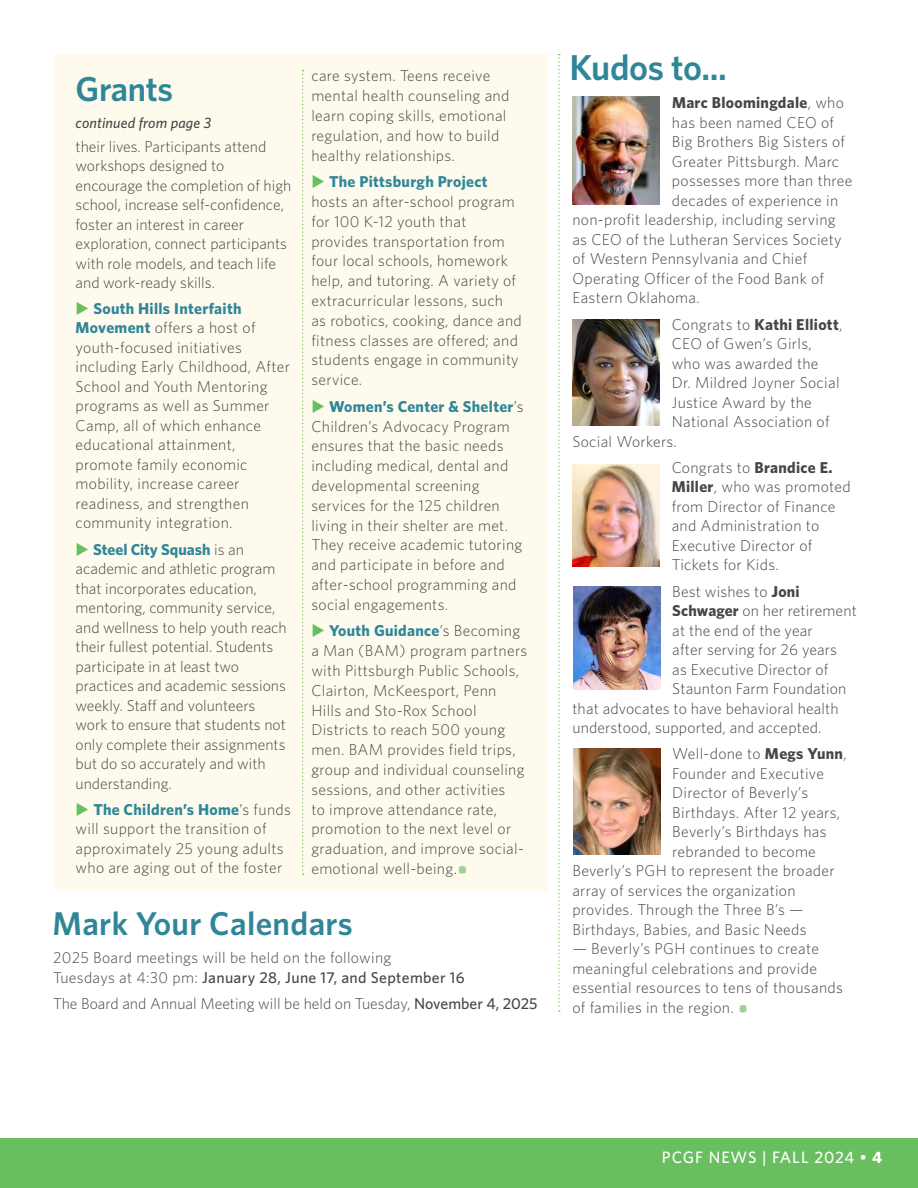
<style>
.page{position:relative;width:918px;height:1188px;background:#fff}
.page>*{position:absolute;margin:0;border:0;box-sizing:border-box;transform-origin:0 0}
.t1{font:600 36px "Whitney";letter-spacing:-.01em;color:#308698}
.t2{font:600 34.5px "Whitney";letter-spacing:-.01em;color:#308698}
.t3{font:600 33px "Whitney";letter-spacing:.01em;color:#308698}
.t4{font:500 16.5px "Whitney";letter-spacing:.06em;color:#fff}
.B1_Body_copy{font:300 15.75px/19.8px "Whitney";letter-spacing:.02em;color:#454647}
.B1_Body_copy-2{font:300 15.75px/19.5px "Whitney";color:#454647}
.B1_Body_copy-3{font:700 15.75px "Whitney";letter-spacing:.02em;color:#454647}
.t5{font:italic 500 15px "Whitney";letter-spacing:.01em;color:#454647}
.s1{color:#69bf60}
.s2{font-weight:700;color:#308698}
.s3{font-weight:700;font-size:21px;color:#a0d295}
.s4{font-weight:500}
.s5{font-weight:300}
.s6{font-weight:700}
</style>
<div class="page">
<div style="left:54px;top:54px;width:493px;height:837px;background:#fefbee"></div>
<div style="left:0;top:1138px;width:918px;height:50px;background:#69bf60"></div>
<img style="left:573px;top:96px;width:87px;height:108px">
<img style="left:573px;top:749px;width:87px;height:106px">
<img style="left:572px;top:464px;width:88px;height:102px">
<svg style="left:302px;top:70px;width:2px;height:805px"></svg>
<svg style="left:558px;top:54px;width:2px;height:958px"></svg>
<img style="left:572px;top:320px;width:88px;height:106px">
<img style="left:573px;top:587px;width:87px;height:102px">
<p class="t2" style="left:76px;top:68px;width:99px">Grants</p>
<p class="t5" style="left:76px;top:113px;width:137px">continued from page 3</p>
<p class="B1_Body_copy-2" style="left:76px;top:136px;width:217px">their lives. Participants attend workshops designed to encourage the completion of high school, increase self-confidence, foster an interest in career exploration, connect participants with role models, and teach life and work-ready skills.</p>
<p class="B1_Body_copy" style="left:76px;top:298px;width:216px"><span class="s1">◆</span> <span class="s2">South Hills Interfaith<br>Movement</span> offers a host of youth-focused initiatives including Early Childhood, After<br>School and Youth Mentoring programs as well as Summer<br>Camp, all of which enhance educational attainment, promote family economic mobility, increase career readiness, and strengthen community integration.</p>
<p class="B1_Body_copy-2" style="left:76px;top:539px;width:213px"><span class="s1">◆</span> <span class="s2">Steel City Squash</span> is an academic and athletic program that incorporates education, mentoring, community service, and wellness to help youth reach their fullest potential. Students participate in at least two practices and academic sessions weekly. Staff and volunteers work to ensure that students not only complete their assignments but do so accurately and with understanding.</p>
<p class="B1_Body_copy" style="left:76px;top:799px;width:217px"><span class="s1">◆</span> <span class="s2">The Children’s Home</span>’s funds will support the transition of approximately 25 young adults who are aging out of the foster</p>
<p class="B1_Body_copy" style="left:311px;top:66px;width:200px">care system. Teens receive mental health counseling and learn coping skills, emotional regulation, and how to build healthy relationships.</p>
<p class="B1_Body_copy" style="left:311px;top:172px;width:212px"><span class="s1">◆</span> <span class="s2">The Pittsburgh Project </span>hosts an after-school program for 100 K-12 youth that provides transportation from four local schools, homework help, and tutoring. A variety of extracurricular lessons, such<br>as robotics, cooking, dance and fitness classes are offered; and students engage in community service.</p>
<p class="B1_Body_copy" style="left:311px;top:396px;width:214px"><span class="s1">◆</span> <span class="s2">Women’s Center &amp; Shelter</span>’s<br>Children’s Advocacy Program ensures that the basic needs including medical, dental and developmental screening services for the 125 children living in their shelter are met.<br>They receive academic tutoring and participate in before and after-school programming and social engagements.</p>
<p class="B1_Body_copy" style="left:311px;top:621px;width:217px"><span class="s1">◆</span> <span class="s2">Youth Guidance</span>’s Becoming a Man (BAM) program partners with Pittsburgh Public Schools,<br>Clairton, McKeesport, Penn<br>Hills and Sto-Rox School<br>Districts to reach 500 young men. BAM provides field trips, group and individual counseling sessions, and other activities<br>to improve attendance rate, promotion to the next level or graduation, and improve social&shy;emotional well-being.<span class="s3">•</span></p>
<p class="t3" style="left:52px;top:903px;width:302px">Mark Your Calendars</p>
<p class="B1_Body_copy" style="left:53px;top:948px;width:413px">2025 Board meetings will be held on the following<br>Tuesdays at 4:30 pm: <span class="s4">January 28, June 17, and September 16</span></p>
<p class="B1_Body_copy-2" style="left:53px;top:994px;width:486px">The Board and Annual Meeting will be held on Tuesday, <span class="s4">November 4, 2025</span></p>
<p class="t1" style="left:569px;top:46px;width:159px">Kudos to...</p>
<p class="B1_Body_copy-3" style="left:672px;top:93px;width:173px">Marc Bloomingdale<span class="s5">, who</span></p>
<p class="B1_Body_copy" style="left:672px;top:112px;width:164px">has been named CEO of</p>
<p class="B1_Body_copy" style="left:672px;top:132px;width:175px">Big Brothers Big Sisters of</p>
<p class="B1_Body_copy" style="left:672px;top:151px;width:169px">Greater Pittsburgh. Marc</p>
<p class="B1_Body_copy" style="left:672px;top:171px;width:182px">possesses more than three</p>
<p class="B1_Body_copy" style="left:672px;top:190px;width:168px">decades of experience in</p>
<p class="B1_Body_copy" style="left:572px;top:210px;width:265px">non-profit leadership, including serving</p>
<p class="B1_Body_copy" style="left:572px;top:229px;width:271px">as CEO of the Lutheran Services Society</p>
<p class="B1_Body_copy" style="left:572px;top:249px;width:236px">of Western Pennsylvania and Chief</p>
<p class="B1_Body_copy" style="left:572px;top:268px;width:253px">Operating Officer of the Food Bank of</p>
<p class="B1_Body_copy" style="left:572px;top:288px;width:129px">Eastern Oklahoma.</p>
<p class="B1_Body_copy-3" style="left:672px;top:314px;width:172px"><span class="s5">Congrats to</span> Kathi Elliott<span class="s5">,</span></p>
<p class="B1_Body_copy" style="left:672px;top:333px;width:142px">CEO of Gwen’s Girls,</p>
<p class="B1_Body_copy" style="left:672px;top:353px;width:148px">who was awarded the</p>
<p class="B1_Body_copy" style="left:672px;top:372px;width:169px">Dr. Mildred Joyner Social</p>
<p class="B1_Body_copy" style="left:672px;top:392px;width:142px">Justice Award by the</p>
<p class="B1_Body_copy" style="left:672px;top:411px;width:159px">National Association of</p>
<p class="B1_Body_copy" style="left:572px;top:431px;width:106px">Social Workers.</p>
<p class="B1_Body_copy" style="left:672px;top:457px;width:181px">Congrats to <span class="s6">Brandice E.<br>Miller</span>, who was promoted from Director of Finance and Administration to<br>Executive Director of<br>Tickets for Kids.</p>
<p class="B1_Body_copy" style="left:672px;top:581px;width:129px">Best wishes to <span class="s6">Joni</span></p>
<p class="B1_Body_copy" style="left:672px;top:600px;width:186px"><span class="s6">Schwager</span> on her retirement</p>
<p class="B1_Body_copy" style="left:672px;top:620px;width:142px">at the end of the year</p>
<p class="B1_Body_copy" style="left:672px;top:639px;width:166px">after serving for 26 years</p>
<p class="B1_Body_copy" style="left:672px;top:659px;width:158px">as Executive Director of</p>
<p class="B1_Body_copy" style="left:672px;top:678px;width:176px">Staunton Farm Foundation</p>
<p class="B1_Body_copy" style="left:572px;top:698px;width:268px">that advocates to have behavioral health</p>
<p class="B1_Body_copy" style="left:572px;top:717px;width:251px">understood, supported, and accepted.</p>
<p class="B1_Body_copy" style="left:672px;top:744px;width:176px">Well-done to <span class="s6">Megs Yunn</span>,</p>
<p class="B1_Body_copy" style="left:672px;top:763px;width:153px">Founder and Executive</p>
<p class="B1_Body_copy" style="left:672px;top:783px;width:137px">Director of Beverly’s</p>
<p class="B1_Body_copy" style="left:672px;top:802px;width:169px">Birthdays. After 12 years,</p>
<p class="B1_Body_copy" style="left:672px;top:822px;width:156px">Beverly’s Birthdays has</p>
<p class="B1_Body_copy" style="left:672px;top:841px;width:145px">rebranded to become</p>
<p class="B1_Body_copy" style="left:572px;top:861px;width:264px">Beverly’s PGH to represent the broader</p>
<p class="B1_Body_copy" style="left:572px;top:880px;width:225px">array of services the organization</p>
<p class="B1_Body_copy" style="left:572px;top:900px;width:233px">provides. Through the Three B’s —</p>
<p class="B1_Body_copy" style="left:572px;top:919px;width:236px">Birthdays, Babies, and Basic Needs</p>
<p class="B1_Body_copy" style="left:572px;top:939px;width:272px">— Beverly’s PGH continues to create meaningful celebrations and provide essential resources to tens of thousands of families in the region. <span class="s3">•</span></p>
<p class="t4" style="left:662px;top:1148px;width:222px">PCGF NEWS | FALL 2024 • <span class="s6">4</span></p>
</div>
